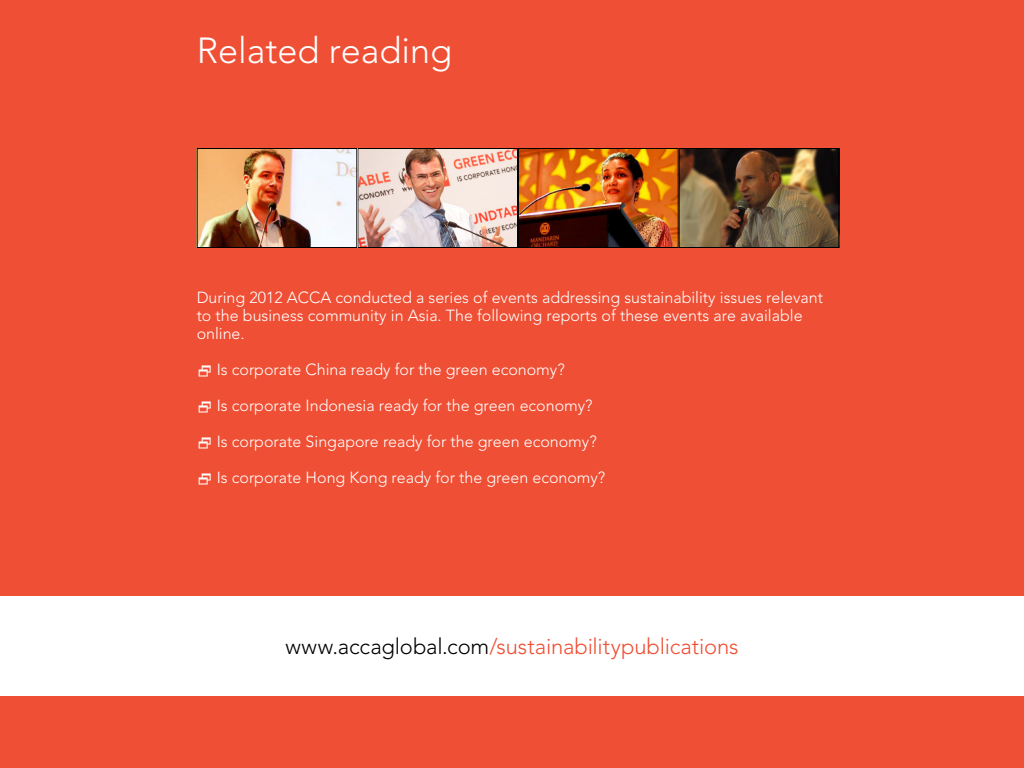
<style>
.page{position:relative;width:1024px;height:768px;background:#ef4f34}
.page>*{position:absolute;margin:0;border:0;box-sizing:border-box;transform-origin:0 0}
.Heading_L1__Chapter{font:300 36px "Avenir LT Std";color:#fff}
.Pull_URL{font:300 22px "Avenir LT Std";letter-spacing:-.005em;color:#ef4f34}
.Pull_text{font:300 16px/18px "Avenir LT Std";color:#fff}
.s1{color:#000}
</style>
<div class="page">
<div style="left:0;top:596px;width:1024px;height:100px;background:#fff"></div>
<img style="left:199px;top:150px;width:638px;height:96px">
<div style="left:679px;top:148px;width:160px;height:100px;border:1px solid #000"></div>
<div style="left:357px;top:148px;width:161px;height:100px;border:1px solid #000"></div>
<div style="left:518px;top:148px;width:161px;height:100px;border:1px solid #000"></div>
<div style="left:197px;top:148px;width:160px;height:100px;border:1px solid #000"></div>
<p class="Heading_L1__Chapter" style="left:197px;top:30px;width:257px">Related reading</p>
<p class="Pull_text" style="left:197px;top:289px;width:628px">During 2012 ACCA conducted a series of events addressing sustainability issues relevant to the business community in Asia. The following reports of these events are available online.</p>
<p class="Pull_text" style="left:217px;top:361px;width:350px">Is corporate China ready for the green economy?</p>
<p class="Pull_text" style="left:217px;top:397px;width:377px">Is corporate Indonesia ready for the green economy?</p>
<p class="Pull_text" style="left:217px;top:433px;width:382px">Is corporate Singapore ready for the green economy?</p>
<p class="Pull_text" style="left:217px;top:469px;width:390px">Is corporate Hong Kong ready for the green economy?</p>
<p class="Pull_URL" style="left:285px;top:634px;width:455px"><span class="s1">www.accaglobal.com</span>/sustainabilitypublications</p>
</div>
